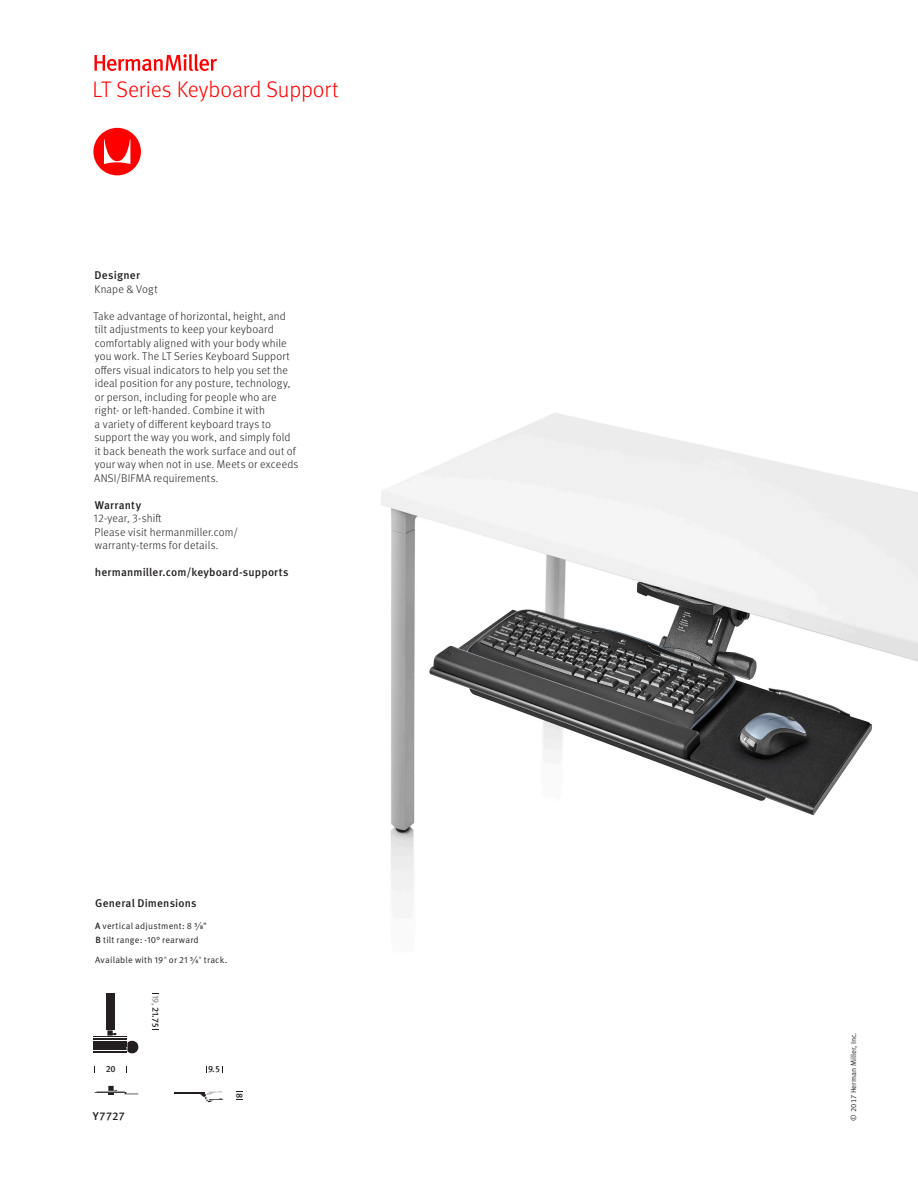
<style>
.page{position:relative;width:918px;height:1188px;background:#fff}
.page>*{position:absolute;margin:0;border:0;box-sizing:border-box;transform-origin:0 0}
.Light_15_18{font:300 22.5px "Meta OT";letter-spacing:-.01em;color:#f00}
.Light_7_5_9{font:300 11.25px/13.5px "Meta OT";letter-spacing:.015em;color:#231f20}
.Light_7_5_9-2{font:500 11.25px "Meta OT";letter-spacing:.015em;color:#231f20}
.Medium_7_5_9{font:500 11.25px "Meta OT";letter-spacing:.015em;color:#231f20}
.Medium_7_5_9-2{font:300 11.25px "Meta OT";letter-spacing:.015em;color:#231f20}
.Sub-section{font:500 11.25px "Meta OT";letter-spacing:.01em;color:#231f20}
.Medium_7_5_9-3{font:9px "Meta OT Norm";letter-spacing:.025em;color:#231f20}
.t1{font:500 9px "Meta OT";color:#231f20}
.t2{font:500 9px "Meta OT";color:#211e1e}
.t3{font:7.5px "Meta OT Norm";color:#231f20}
.s1{font-family:"Meta OT";font-weight:500}
.s2{font-family:"Meta OT";font-weight:300}
.s3{color:#939598}
</style>
<div class="page">
<img style="left:381px;top:413px;width:537px;height:480px">
<svg style="left:94px;top:1086px;width:44px;height:9px"></svg>
<hr style="left:174px;top:1092px;width:31px;height:1px;background:#231f20">
<svg style="left:200px;top:1091px;width:23px;height:11px"></svg>
<div style="left:93px;top:1041px;width:34px;height:6px;background:#231f20"></div>
<hr style="left:93px;top:1039px;width:34px;height:1px;background:#231f20">
<hr style="left:93px;top:1048px;width:34px;height:1px;background:#231f20">
<hr style="left:93px;top:1051px;width:34px;height:1px;background:#231f20">
<hr style="left:93px;top:1036px;width:34px;height:1px;background:#231f20">
<hr style="left:93px;top:1049px;width:34px;height:1px;background:#231f20">
<hr style="left:93px;top:1038px;width:34px;height:1px;background:#231f20">
<svg style="left:107px;top:1030px;width:9px;height:6px"></svg>
<div style="left:106px;top:993px;width:8px;height:37px;background:#231f20"></div>
<svg style="left:127px;top:1040px;width:12px;height:14px"></svg>
<svg style="left:93px;top:128px;width:48px;height:47px"></svg>
<svg style="left:94px;top:54px;width:123px;height:17px"></svg>
<p class="Light_15_18" style="left:93px;top:76px;width:248px">LT Series Keyboard Support</p>
<p class="Medium_7_5_9" style="left:95px;top:268px;width:47px">Designer</p>
<p class="Medium_7_5_9-2" style="left:95px;top:282px;width:65px">Knape &amp; Vogt</p>
<p class="Light_7_5_9" style="left:94px;top:309px;width:206px">Take advantage of horizontal, height, and tilt adjustments to keep your keyboard comfortably aligned with your body while you work. The LT Series Keyboard Support offers visual indicators to help you set the ideal position for any posture, technology, or person, including for people who are right- or left-handed. Combine it with<br>a variety of different keyboard trays to support the way you work, and simply fold it back beneath the work surface and out of your way when not in use. Meets or exceeds ANSI/BIFMA requirements.</p>
<p class="Medium_7_5_9" style="left:95px;top:498px;width:48px">Warranty</p>
<p class="Light_7_5_9" style="left:93px;top:512px;width:70px">12-year, 3-shift</p>
<p class="Light_7_5_9" style="left:95px;top:525px;width:145px">Please visit hermanmiller.com/</p>
<p class="Light_7_5_9" style="left:95px;top:539px;width:125px">warranty-terms for details.</p>
<p class="Light_7_5_9-2" style="left:95px;top:565px;width:195px">hermanmiller.com/keyboard-supports</p>
<p class="Medium_7_5_9" style="left:95px;top:896px;width:103px">General Dimensions</p>
<p class="Medium_7_5_9-3" style="left:95px;top:921px;width:113px"><span class="s1">A</span> vertical adjustment: 8 ⅜"</p>
<p class="Medium_7_5_9-3" style="left:96px;top:934px;width:105px"><span class="s1">B</span> tilt range: -10° rearward</p>
<p class="Medium_7_5_9-3" style="left:95px;top:955px;width:134px">Available with 19<span class="s2">"</span> or 21 ¾<span class="s2">"</span> track.</p>
<p class="t1" style="left:161px;top:995px;width:34px;rotate:90deg"><span class="s3">19,</span> 21.75</p>
<p class="t2" style="left:106px;top:1063px;width:11px">20</p>
<p class="t2" style="left:208px;top:1063px;width:14px">9.5</p>
<p class="Sub-section" style="left:93px;top:1109px;width:34px">Y7727</p>
<p class="t2" style="left:245px;top:1093px;width:7px;rotate:90deg">8</p>
<p class="t3" style="left:849px;top:1120px;width:90px;rotate:-90deg">© 2017 Herman Miller, Inc.</p>
</div>
